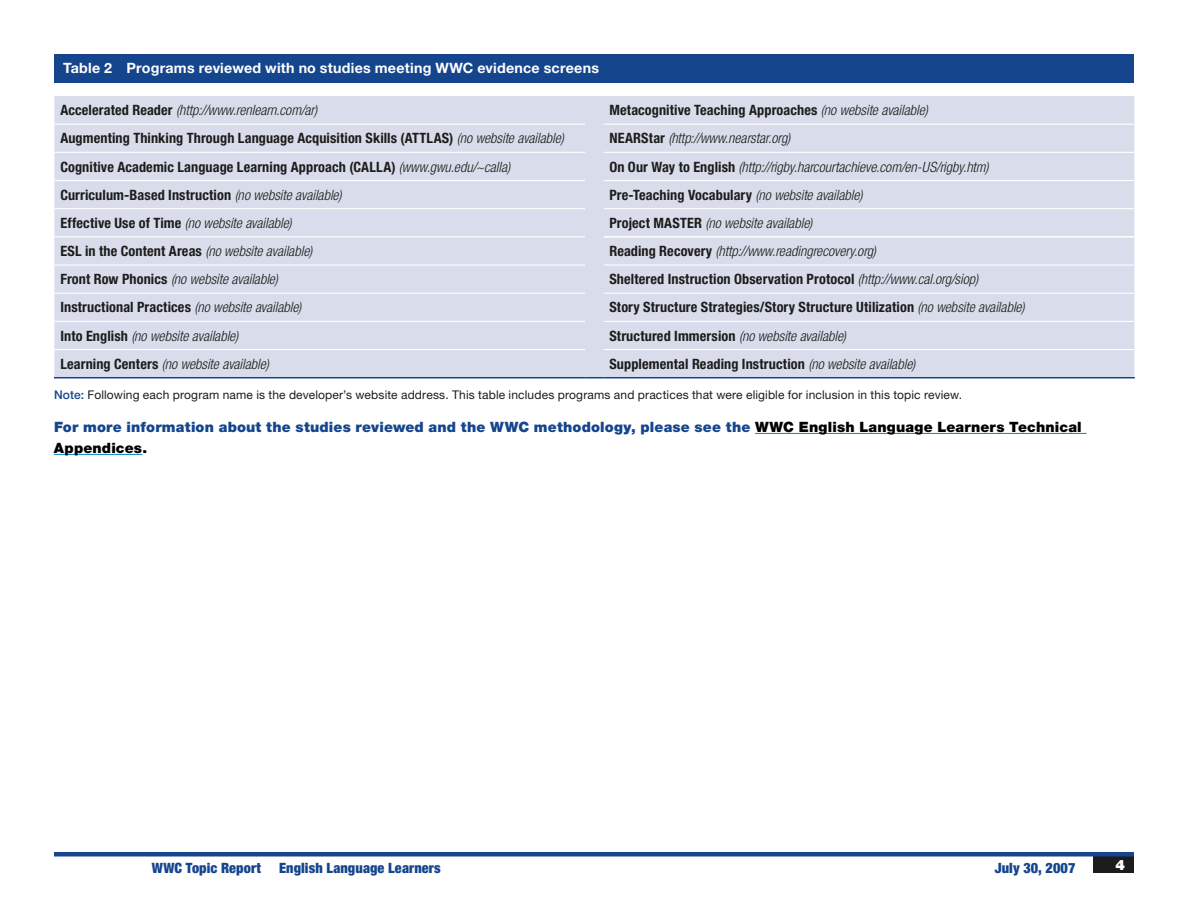
<style>
.page{position:relative;width:1188px;height:918px;background:#fff}
.page>*{position:absolute;margin:0;border:0;box-sizing:border-box;transform-origin:0 0}
.zz_table_stubs{font:700 condensed 14.25px "Helvetica Neue LT Std";letter-spacing:.01em;color:#1c1c1a}
.zz_table_stubs-2{font:italic 300 condensed 14.25px "Helvetica Neue LT Std";color:#1c1c1a}
.ending__please_see{font:900 14.25px/21px "Helvetica Neue LT Std";letter-spacing:.01em;color:#15458d}
.box_head{font:700 14.25px "Helvetica Neue LT Std";letter-spacing:.015em;color:#fff}
.t1{font:900 condensed 14.25px "Helvetica Neue LT Std";letter-spacing:.005em;color:#15458d}
.t2{font:900 14.25px "Helvetica Neue LT Std";color:#fff}
._07_footnote{font:12px "Helvetica Neue LT Std";letter-spacing:.015em;color:#1c1c1a}
.s1{font-weight:700;font-style:normal}
.s2{font-weight:300;font-style:italic}
.s3{font-weight:500;color:#15458d}
.s4{color:#000}
</style>
<div class="page">
<div style="left:1094px;top:856px;width:40px;height:17px;background:#1c1c1a"></div>
<hr style="left:54px;top:852px;width:1080px;height:4px;background:#15458d">
<div style="left:54px;top:96px;width:1080px;height:281px;background:#d9ddeb"></div>
<hr style="left:55px;top:124px;width:530px;height:1px;background:#fff">
<hr style="left:604px;top:124px;width:530px;height:1px;background:#fff">
<hr style="left:55px;top:152px;width:530px;height:1px;background:#fff">
<hr style="left:604px;top:152px;width:530px;height:1px;background:#fff">
<hr style="left:55px;top:180px;width:530px;height:1px;background:#fff">
<hr style="left:604px;top:180px;width:530px;height:1px;background:#fff">
<hr style="left:55px;top:208px;width:530px;height:1px;background:#fff">
<hr style="left:604px;top:208px;width:530px;height:1px;background:#fff">
<hr style="left:55px;top:236px;width:530px;height:1px;background:#fff">
<hr style="left:55px;top:264px;width:530px;height:2px;background:#fff">
<hr style="left:604px;top:264px;width:530px;height:2px;background:#fff">
<hr style="left:55px;top:293px;width:530px;height:1px;background:#fff">
<hr style="left:604px;top:293px;width:530px;height:1px;background:#fff">
<hr style="left:55px;top:321px;width:530px;height:1px;background:#fff">
<hr style="left:604px;top:321px;width:530px;height:1px;background:#fff">
<hr style="left:55px;top:349px;width:530px;height:1px;background:#fff">
<hr style="left:604px;top:349px;width:530px;height:1px;background:#fff">
<hr style="left:604px;top:236px;width:530px;height:2px;background:#fff">
<hr style="left:54px;top:377px;width:531px;height:1px;background:#15458d">
<svg style="left:585px;top:377px;width:18px;height:1px"></svg>
<hr style="left:603px;top:377px;width:532px;height:1px;background:#15458d">
<hr style="left:755px;top:433px;width:332px;height:1px;background:#0088c2">
<hr style="left:54px;top:454px;width:88px;height:1px;background:#0088c2">
<div style="left:54px;top:54px;width:1080px;height:28px;background:#15458d"></div>
<p class="box_head" style="left:63px;top:59px;width:538px">Table 2 Programs reviewed with no studies meeting WWC evidence screens</p>
<p class="zz_table_stubs-2" style="left:60px;top:102px;width:258px"><span class="s1">Accelerated Reader</span> (http://www.renlearn.com/ar)</p>
<p class="zz_table_stubs" style="left:609px;top:101px;width:320px">Metacognitive Teaching Approaches <span class="s2">(no website available)</span></p>
<p class="zz_table_stubs" style="left:60px;top:130px;width:505px">Augmenting Thinking Through Language Acquisition Skills (ATTLAS) <span class="s2">(no website available)</span></p>
<p class="zz_table_stubs-2" style="left:609px;top:130px;width:183px"><span class="s1">NEARStar</span> (http://www.nearstar.org)</p>
<p class="zz_table_stubs" style="left:60px;top:158px;width:451px">Cognitive Academic Language Learning Approach (CALLA) <span class="s2">(www.gwu.edu/~calla)</span></p>
<p class="zz_table_stubs-2" style="left:609px;top:158px;width:381px"><span class="s1">On Our Way to English</span> (http://rigby.harcourtachieve.com/en-US/rigby.htm)</p>
<p class="zz_table_stubs" style="left:60px;top:186px;width:283px">Curriculum-Based Instruction <span class="s2">(no website available)</span></p>
<p class="zz_table_stubs" style="left:609px;top:186px;width:255px">Pre-Teaching Vocabulary <span class="s2">(no website available)</span></p>
<p class="zz_table_stubs-2" style="left:60px;top:215px;width:233px"><span class="s1">Effective Use of Time</span> (no website available)</p>
<p class="zz_table_stubs-2" style="left:609px;top:215px;width:205px"><span class="s1">Project MASTER</span> (no website available)</p>
<p class="zz_table_stubs" style="left:60px;top:242px;width:254px">ESL in the Content Areas <span class="s2">(no website available)</span></p>
<p class="zz_table_stubs-2" style="left:609px;top:243px;width:268px"><span class="s1">Reading Recovery</span> (http://www.readingrecovery.org)</p>
<p class="zz_table_stubs-2" style="left:60px;top:271px;width:219px"><span class="s1">Front Row Phonics</span> (no website available)</p>
<p class="zz_table_stubs" style="left:609px;top:271px;width:370px">Sheltered Instruction Observation Protocol <span class="s2">(http://www.cal.org/siop)</span></p>
<p class="zz_table_stubs" style="left:60px;top:299px;width:243px">Instructional Practices <span class="s2">(no website available)</span></p>
<p class="zz_table_stubs" style="left:609px;top:299px;width:417px">Story Structure Strategies/Story Structure Utilization <span class="s2">(no website available)</span></p>
<p class="zz_table_stubs-2" style="left:60px;top:327px;width:179px"><span class="s1">Into English</span> (no website available)</p>
<p class="zz_table_stubs-2" style="left:609px;top:327px;width:238px"><span class="s1">Structured Immersion</span> (no website available)</p>
<p class="zz_table_stubs-2" style="left:60px;top:356px;width:210px"><span class="s1">Learning Centers</span> (no website available)</p>
<p class="zz_table_stubs" style="left:609px;top:355px;width:308px">Supplemental Reading Instruction <span class="s2">(no website available)</span></p>
<p class="_07_footnote" style="left:54px;top:387px;width:910px"><span class="s3">Note:</span> Following each program name is the developer’s website address. This table includes programs and practices that were eligible for inclusion in this topic review.</p>
<p class="ending__please_see" style="left:54px;top:416px;width:1029px">For more information about the studies reviewed and the WWC methodology, please see the <span class="s4">WWC English Language Learners Technical<br>Appendices.</span></p>
<p class="t1" style="left:152px;top:859px;width:111px">WWC Topic Report</p>
<p class="t1" style="left:279px;top:859px;width:163px">English Language Learners</p>
<p class="t1" style="left:995px;top:859px;width:82px">July 30, 2007</p>
<p class="t2" style="left:1115px;top:856px;width:11px">4</p>
</div>
